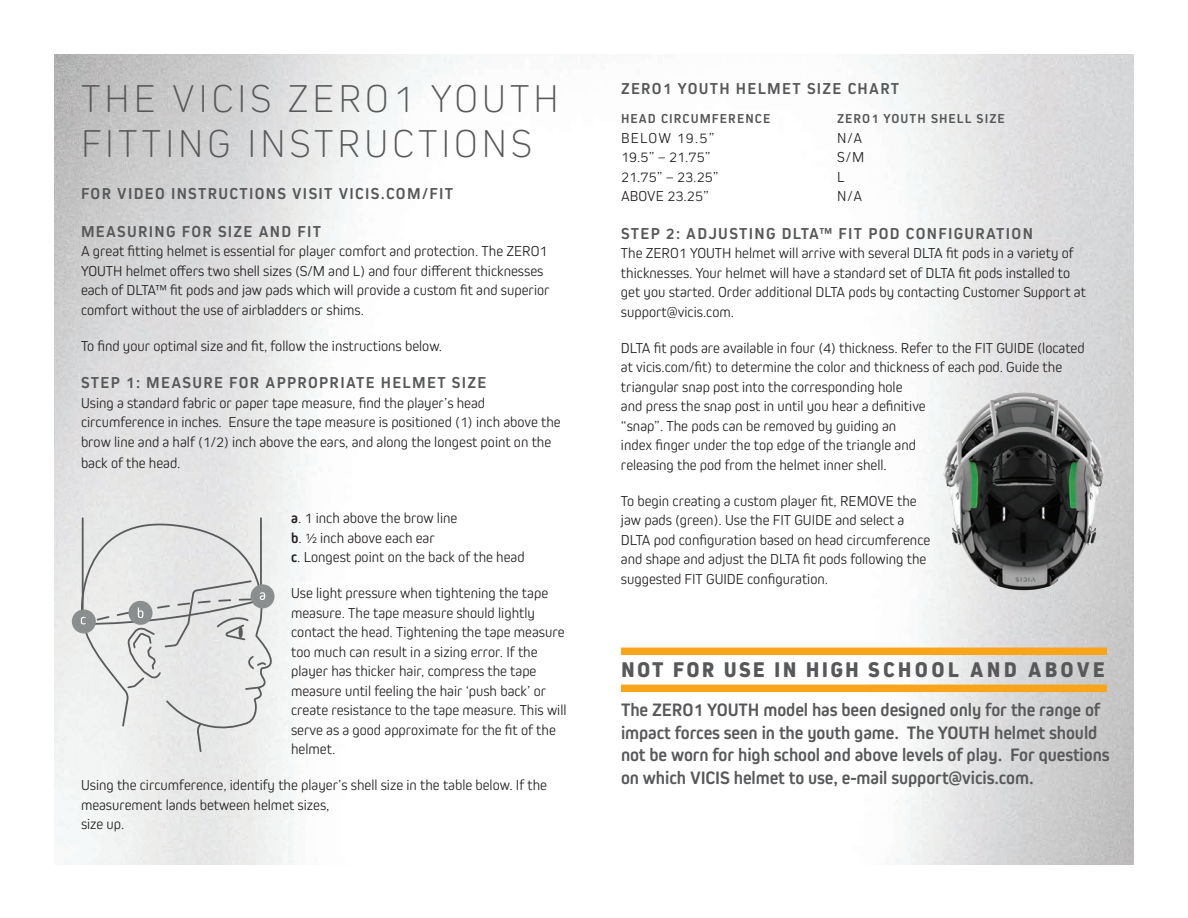
<style>
.page{position:relative;width:1188px;height:918px;background:#fff}
.page>*{position:absolute;margin:0;border:0;box-sizing:border-box;transform-origin:0 0}
.TEXT{font:200 40.5px/45px "Kiro";letter-spacing:.1em;color:#57585a}
.t1{font:800 22.2px "Kiro";letter-spacing:.13em;color:#57585a}
.TEXT-2{font:700 18.75px/22.5px "Kiro";letter-spacing:-.005em;color:#57585a}
.TEXT-3{font:700 16.5px "Kiro";letter-spacing:.08em;color:#57585a}
.TEXT-4{font:300 15px/19.5px "Kiro";color:#231f20}
.TEXT-5{font:700 13.5px "Kiro";letter-spacing:.08em;color:#57585a}
.s1{font-weight:700}
</style>
<div class="page">
<svg style="left:79px;top:517px;width:205px;height:236px"></svg>
<div style="left:239px;top:627px;width:4px;height:11px;border:2px solid #585a5c;border-radius:50%"></div>
<img style="left:936px;top:387px;width:171px;height:211px">
<div style="left:251px;top:584px;width:24px;height:24px;background:#8b8e8f;border-radius:50%"></div>
<div style="left:72px;top:609px;width:24px;height:24px;background:#8b8e8f;border-radius:50%"></div>
<svg style="left:81px;top:592px;width:184px;height:45px;background:#cfd0d0"></svg>
<div style="left:621px;top:685px;width:486px;height:7px;background:#f9a51b"></div>
<div style="left:621px;top:648px;width:486px;height:7px;background:#f9a51b"></div>
<p class="TEXT" style="left:81px;top:75px;width:479px">THE VICIS ZERO1 YOUTH<br>FITTING INSTRUCTIONS</p>
<p class="TEXT-3" style="left:81px;top:184px;width:374px">FOR VIDEO INSTRUCTIONS VISIT VICIS.COM/FIT</p>
<p class="TEXT-3" style="left:81px;top:222px;width:242px">MEASURING FOR SIZE AND FIT</p>
<p class="TEXT-4" style="left:81px;top:241px;width:470px">A great fitting helmet is essential for player comfort and protection. The ZERO1<br>YOUTH helmet offers two shell sizes (S/M and L) and four different thicknesses each of DLTA™ fit pods and jaw pads which will provide a custom fit and superior comfort without the use of airbladders or shims.</p>
<p class="TEXT-4" style="left:81px;top:335px;width:363px">To find your optimal size and fit, follow the instructions below.</p>
<p class="TEXT-3" style="left:81px;top:373px;width:407px">STEP 1: MEASURE FOR APPROPRIATE HELMET SIZE</p>
<p class="TEXT-4" style="left:81px;top:392px;width:481px">Using a standard fabric or paper tape measure, find the player’s head circumference in inches. Ensure the tape measure is positioned (1) inch above the brow line and a half (1/2) inch above the ears, and along the longest point on the</p>
<p class="TEXT-4" style="left:81px;top:452px;width:101px">back of the head.</p>
<p class="TEXT-4" style="left:291px;top:508px;width:168px"><span class="s1">a</span>. 1 inch above the brow line</p>
<p class="TEXT-4" style="left:291px;top:527px;width:145px"><span class="s1">b</span>. ½ inch above each ear</p>
<p class="TEXT-4" style="left:291px;top:547px;width:235px"><span class="s1">c</span>. Longest point on the back of the head</p>
<p class="TEXT-4" style="left:291px;top:583px;width:277px">Use light pressure when tightening the tape measure. The tape measure should lightly contact the head. Tightening the tape measure too much can result in a sizing error. If the player has thicker hair, compress the tape measure until feeling the hair ‘push back’ or create resistance to the tape measure. This will serve as a good approximate for the fit of the helmet.</p>
<p class="TEXT-4" style="left:81px;top:775px;width:468px">Using the circumference, identify the player’s shell size in the table below. If the measurement lands between helmet sizes,<br>size up.</p>
<p class="TEXT-3" style="left:621px;top:79px;width:280px">ZERO1 YOUTH HELMET SIZE CHART</p>
<p class="TEXT-5" style="left:621px;top:111px;width:151px">HEAD CIRCUMFERENCE</p>
<p class="TEXT-5" style="left:837px;top:111px;width:169px">ZERO1 YOUTH SHELL SIZE</p>
<p class="TEXT-4" style="left:621px;top:128px;width:95px">BELOW 19.5”</p>
<p class="TEXT-4" style="left:837px;top:128px;width:27px">N/A</p>
<p class="TEXT-4" style="left:621px;top:147px;width:91px">19.5” – 21.75”</p>
<p class="TEXT-4" style="left:837px;top:147px;width:29px">S/M</p>
<p class="TEXT-4" style="left:621px;top:167px;width:99px">21.75” – 23.25”</p>
<p class="TEXT-4" style="left:837px;top:167px;width:9px">L</p>
<p class="TEXT-4" style="left:621px;top:186px;width:89px">ABOVE 23.25”</p>
<p class="TEXT-4" style="left:837px;top:186px;width:27px">N/A</p>
<p class="TEXT-3" style="left:621px;top:224px;width:413px">STEP 2: ADJUSTING DLTA™ FIT POD CONFIGURATION</p>
<p class="TEXT-4" style="left:621px;top:243px;width:466px">The ZERO1 YOUTH helmet will arrive with several DLTA fit pods in a variety of thicknesses. Your helmet will have a standard set of DLTA fit pods installed to get you started. Order additional DLTA pods by contacting Customer Support at support@vicis.com.</p>
<p class="TEXT-4" style="left:621px;top:338px;width:465px">DLTA fit pods are available in four (4) thickness. Refer to the FIT GUIDE (located at vicis.com/fit) to determine the color and thickness of each pod. Guide the triangular snap post into the corresponding hole<br>and press the snap post in until you hear a definitive<br>“snap”. The pods can be removed by guiding an<br>index finger under the top edge of the triangle and<br>releasing the pod from the helmet inner shell.</p>
<p class="TEXT-4" style="left:621px;top:491px;width:311px">To begin creating a custom player fit, REMOVE the jaw pads (green). Use the FIT GUIDE and select a DLTA pod configuration based on head circumference and shape and adjust the DLTA fit pods following the suggested FIT GUIDE configuration.</p>
<p class="t1" style="left:621px;top:657px;width:485px">NOT FOR USE IN HIGH SCHOOL AND ABOVE</p>
<p class="TEXT-2" style="left:621px;top:698px;width:490px">The ZERO1 YOUTH model has been designed only for the range of impact forces seen in the youth game. The YOUTH helmet should not be worn for high school and above levels of play. For questions on which VICIS helmet to use, e-mail support@vicis.com.</p>
</div>
